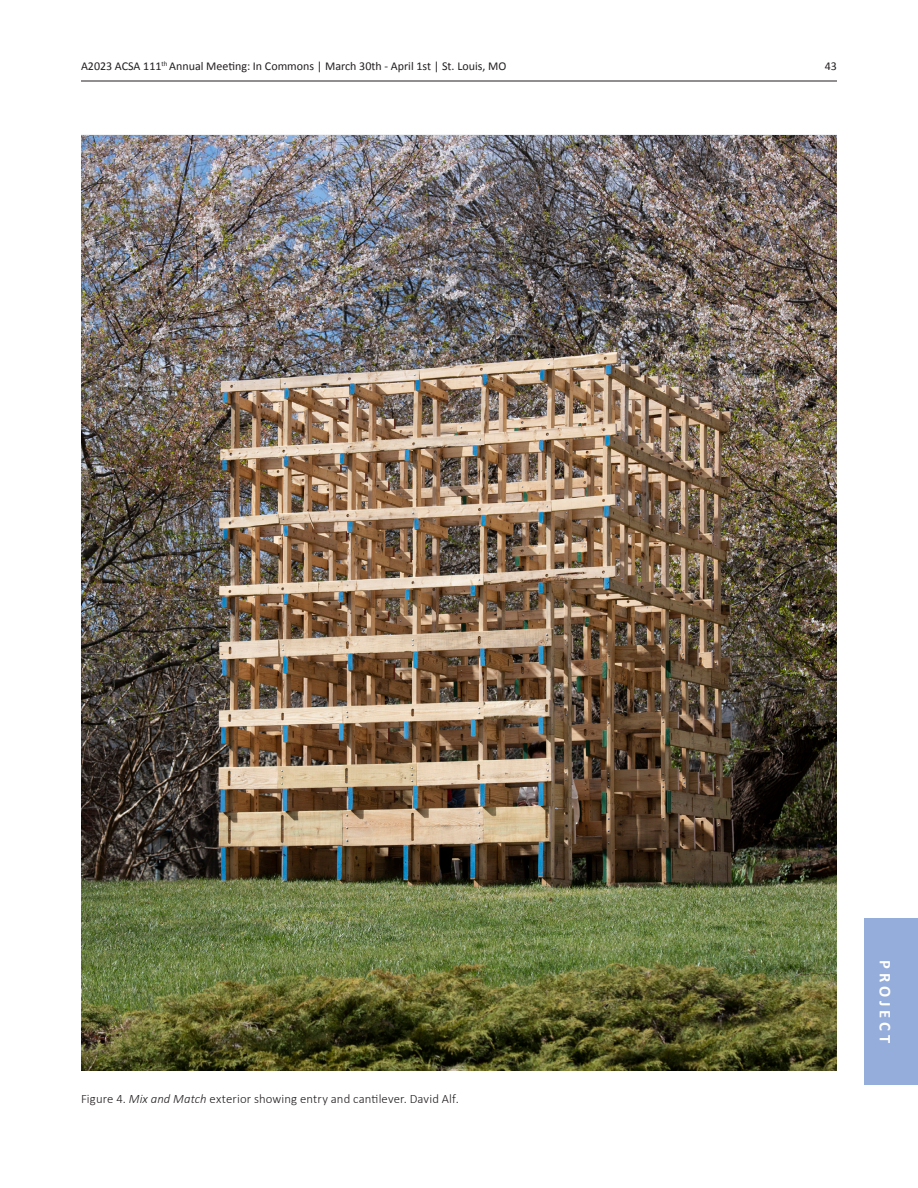
<style>
.page{position:relative;width:918px;height:1188px;background:#fff}
.page>*{position:absolute;margin:0;border:0;box-sizing:border-box;transform-origin:0 0}
.t1{font:700 16.5px "Calibri";letter-spacing:.235em;color:#fff}
._07_Caption_Text{font:300 12.75px "Calibri";letter-spacing:.01em;color:#231f20}
.t2{font:12px "Calibri";color:#231f20}
.s1{font-style:italic}
</style>
<div class="page">
<hr style="left:81px;top:81px;width:756px;height:1px;background:#231f20">
<div style="left:864px;top:918px;width:54px;height:167px;background:#95adda"></div>
<img style="left:81px;top:135px;width:756px;height:936px">
<p class="t2" style="left:81px;top:57px;width:427px">A2023 ACSA 111<sup>th</sup> Annual Meeting: In Commons | March 30th - April 1st | St. Louis, MO</p>
<p class="t2" style="left:825px;top:57px;width:14px">43</p>
<p class="_07_Caption_Text" style="left:81px;top:1090px;width:379px">Figure 4. <span class="s1">Mix and Match</span> exterior showing entry and cantilever. David Alf.</p>
<h1 class="t1" style="left:897px;top:960px;width:85px;rotate:90deg">PROJECT</h1>
</div>
